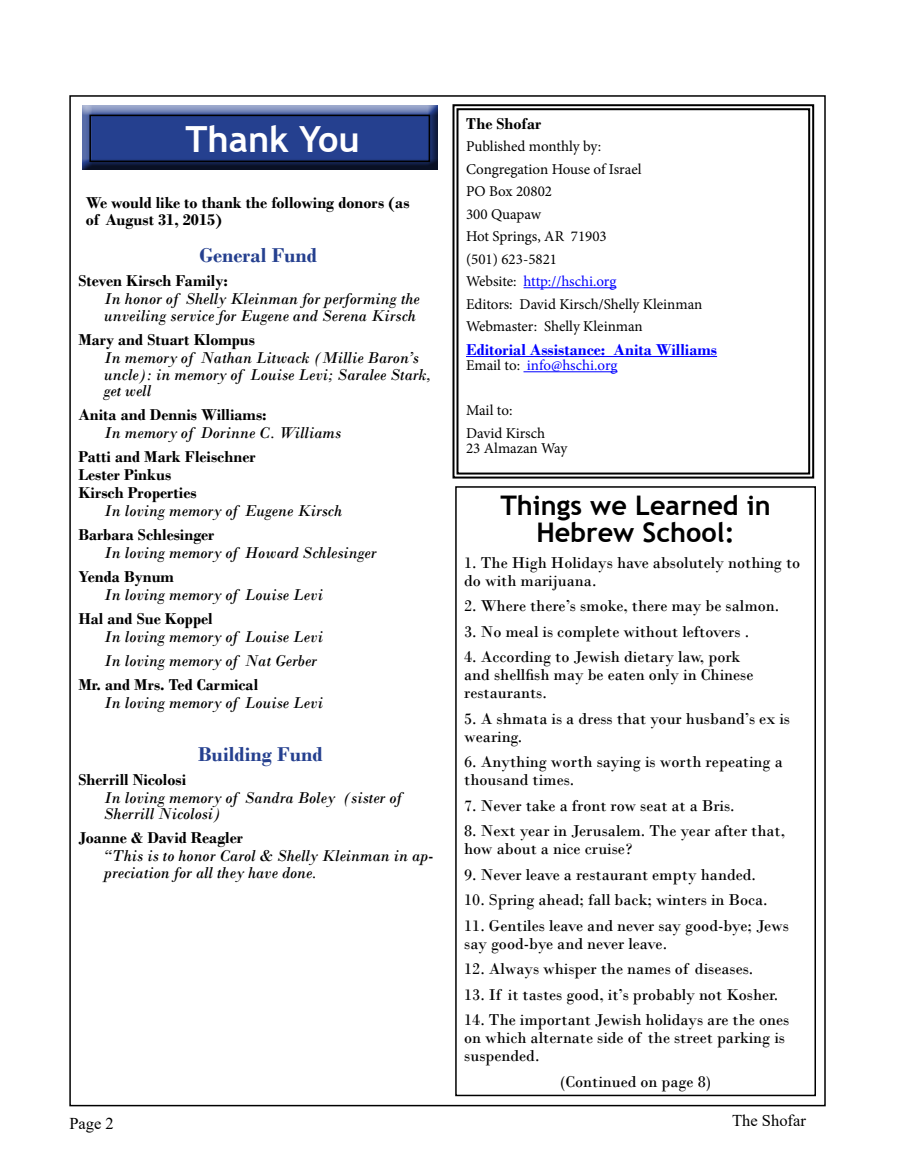
<style>
.page{position:relative;width:905px;height:1175px;background:#fff}
.page>*{position:absolute;margin:0;border:0;box-sizing:border-box;transform-origin:0 0}
.t1{font:700 36px "Trebuchet MS";color:#fff}
.t2{font:700 27px/27px "Trebuchet MS";color:#000;text-align:center}
.t3{font:700 21px "Bodoni";color:#25408f}
.t4{font:16.5px/18px "Bodoni";color:#000}
.t5{font:italic 16.5px/16.5px "Bodoni";color:#000}
.t6{font:700 16.5px/18px "Bodoni";color:#000}
.t7{font:700 16.5px "Bodoni";color:#00f}
.t8{font:16.5px "Times New Roman";color:#000}
.t9{font:15px/22.5px "Minion Pro";letter-spacing:-.005em;color:#000}
.t10{font:15px "Minion Pro";letter-spacing:-.005em;color:#00f}
.s1{color:#00f}
.s2{color:#000}
</style>
<div class="page">
<div style="left:80px;top:105px;width:360px;height:67px;background:#000;opacity:.75"></div>
<svg style="left:452px;top:104px;width:363px;height:375px"></svg>
<div style="left:456px;top:108px;width:354px;height:366px;border:2px solid #000"></div>
<div style="left:89px;top:115px;width:341px;height:47px;border:2px solid #000"></div>
<div style="left:455px;top:486px;width:361px;height:610px;border:2px solid #000"></div>
<h1 class="t1" style="left:185px;top:116px;width:176px">Thank You</h1>
<p class="t6" style="left:86px;top:195px;width:325px;line-height:16.5px">We would like to thank the following donors (as of August 31, 2015)</p>
<p class="t3" style="left:199px;top:243px;width:119px">General Fund</p>
<p class="t6" style="left:78px;top:272px;width:151px">Steven Kirsch Family:</p>
<p class="t5" style="left:104px;top:291px;width:317px">In honor of Shelly Kleinman for performing the unveiling service for Eugene and Serena Kirsch</p>
<p class="t6" style="left:78px;top:330px;width:178px">Mary and Stuart Klompus</p>
<p class="t5" style="left:104px;top:349px;width:329px">In memory of Nathan Litwack (Millie Baron’s uncle): in memory of Louise Levi; Saralee Stark, get well</p>
<p class="t6" style="left:78px;top:405px;width:190px">Anita and Dennis Williams:</p>
<p class="t5" style="left:104px;top:424px;width:239px">In memory of Dorinne C. Williams</p>
<p class="t6" style="left:78px;top:447px;width:179px">Patti and Mark Fleischner<br>Lester Pinkus<br>Kirsch Properties</p>
<p class="t5" style="left:104px;top:502px;width:240px">In loving memory of Eugene Kirsch</p>
<p class="t6" style="left:78px;top:525px;width:137px">Barbara Schlesinger</p>
<p class="t5" style="left:104px;top:544px;width:274px">In loving memory of Howard Schlesinger</p>
<p class="t6" style="left:78px;top:567px;width:97px">Yenda Bynum</p>
<p class="t5" style="left:104px;top:586px;width:221px">In loving memory of Louise Levi</p>
<p class="t6" style="left:78px;top:609px;width:136px">Hal and Sue Koppel</p>
<p class="t5" style="left:104px;top:624px;width:221px;line-height:24px">In loving memory of Louise Levi<br>In loving memory of Nat Gerber</p>
<p class="t6" style="left:78px;top:675px;width:181px">Mr. and Mrs. Ted Carmical</p>
<p class="t5" style="left:104px;top:694px;width:221px">In loving memory of Louise Levi</p>
<p class="t3" style="left:198px;top:741px;width:126px">Building Fund</p>
<p class="t6" style="left:78px;top:770px;width:109px">Sherrill Nicolosi</p>
<p class="t5" style="left:104px;top:789px;width:299px">In loving memory of Sandra Boley (sister of<br>Sherrill Nicolosi)</p>
<p class="t6" style="left:78px;top:828px;width:166px">Joanne &amp; David Reagler</p>
<p class="t5" style="left:104px;top:847px;width:331px">“This is to honor Carol &amp; Shelly Kleinman in ap&shy;preciation for all they have done.</p>
<p class="t6" style="left:466px;top:114px;width:77px">The Shofar</p>
<p class="t9" style="left:466px;top:135px;width:238px">Published monthly by:<br>Congregation House of Israel<br>PO Box 20802<br>300 Quapaw<br>Hot Springs, AR 71903<br>(501) 623-5821<br>Website: <span class="s1">http://hschi.org<br></span>Editors: David Kirsch/Shelly Kleinman<br>Webmaster: Shelly Kleinman</p>
<p class="t7" style="left:466px;top:340px;width:252px">Editorial Assistance: Anita Williams</p>
<p class="t10" style="left:466px;top:355px;width:153px"><span class="s2">Email to:</span> info@hschi.org</p>
<p class="t9" style="left:466px;top:399px;width:81px">Mail to:<br>David Kirsch</p>
<p class="t9" style="left:466px;top:437px;width:103px">23 Almazan Way</p>
<h2 class="t2" style="left:500px;top:492px;width:272px">Things we Learned in<br>Hebrew School:</h2>
<p class="t4" style="left:464px;top:553px;width:337px">1. The High Holidays have absolutely nothing to do with marijuana.</p>
<p class="t4" style="left:464px;top:597px;width:316px">2. Where there’s smoke, there may be salmon.</p>
<p class="t4" style="left:464px;top:622px;width:286px">3. No meal is complete without leftovers .</p>
<p class="t4" style="left:464px;top:648px;width:291px">4. According to Jewish dietary law, pork and shellfish may be eaten only in Chinese restaurants.</p>
<p class="t4" style="left:464px;top:709px;width:327px">5. A shmata is a dress that your husband’s ex is wearing.</p>
<p class="t4" style="left:464px;top:753px;width:320px">6. Anything worth saying is worth repeating a thousand times.</p>
<p class="t4" style="left:464px;top:796px;width:272px">7. Never take a front row seat at a Bris.</p>
<p class="t4" style="left:464px;top:822px;width:322px">8. Next year in Jerusalem. The year after that, how about a nice cruise?</p>
<p class="t4" style="left:464px;top:865px;width:293px">9. Never leave a restaurant empty handed.</p>
<p class="t4" style="left:464px;top:891px;width:305px">10. Spring ahead; fall back; winters in Boca.</p>
<p class="t4" style="left:464px;top:916px;width:326px">11. Gentiles leave and never say good-bye; Jews say good-bye and never leave.</p>
<p class="t4" style="left:464px;top:960px;width:291px">12. Always whisper the names of diseases.</p>
<p class="t4" style="left:464px;top:985px;width:315px">13. If it tastes good, it’s probably not Kosher.</p>
<p class="t4" style="left:464px;top:1011px;width:326px">14. The important Jewish holidays are the ones on which alternate side of the street parking is suspended.</p>
<p class="t4" style="left:560px;top:1072px;width:152px">(Continued on page 8)</p>
<p class="t8" style="left:69px;top:1112px;width:46px">Page 2</p>
<p class="t8" style="left:732px;top:1109px;width:75px">The Shofar</p>
</div>
